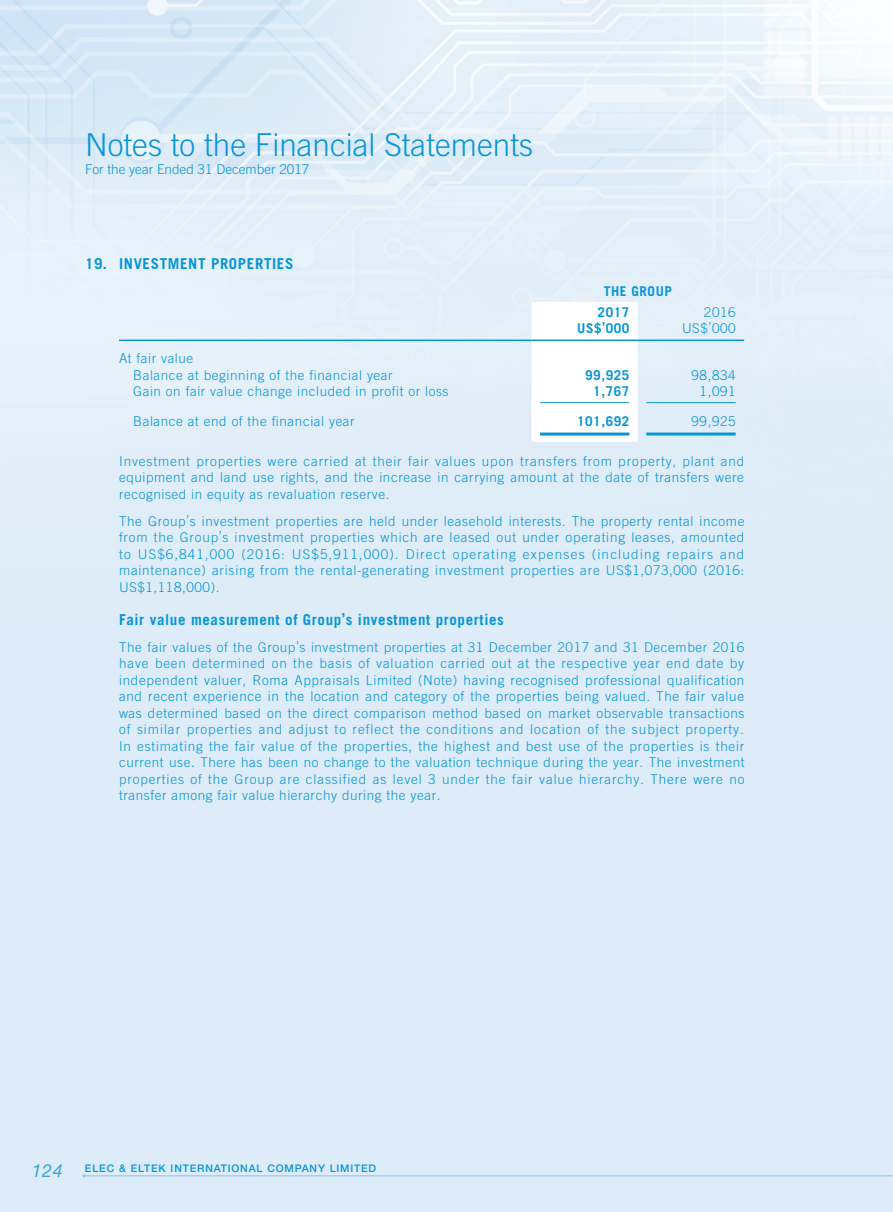
<style>
.page{position:relative;width:893px;height:1212px;background:#fff}
.page>*{position:absolute;margin:0;border:0;box-sizing:border-box;transform-origin:0 0}
.t1{font:300 31.5px "Trade Gothic LT Std";color:#0696d7}
._4__副標題{font:700 15px "Trade Gothic LT Std";letter-spacing:.04em;color:#0696d7}
._3__標題{font:700 15px "Trade Gothic LT Std";letter-spacing:.04em;color:#0696d7}
._1__內文{font:300 13.5px/16.5px "Trade Gothic LT Std";letter-spacing:.04em;color:#0696d7;text-align:justify}
._1__內文-2{font:700 13.5px "Trade Gothic LT Std";letter-spacing:.04em;color:#0696d7}
._1__內文-3{font:300 13.5px "Trade Gothic LT Std";color:#0696d7}
.t2{font:500 10.5px "Helvetica Neue LT Std";letter-spacing:.08em;color:#0696d7}
.s1{font-weight:400;font-style:italic;font-size:18px;color:#3aa5dd}
</style>
<div class="page">
<img style="left:0;top:0;width:892px;height:1212px">
<hr style="left:84px;top:1175px;width:808px;height:1px;background:#8cc0e8">
<svg style="left:531px;top:302px;width:107px;height:140px"></svg>
<hr style="left:119px;top:339px;width:412px;height:2px;background:#0696d7">
<hr style="left:531px;top:339px;width:107px;height:2px;background:#0696d7">
<hr style="left:638px;top:339px;width:106px;height:2px;background:#0696d7">
<hr style="left:540px;top:402px;width:89px;height:1px;background:#0696d7">
<hr style="left:646px;top:402px;width:90px;height:1px;background:#0696d7">
<hr style="left:540px;top:432px;width:89px;height:3px;background:#0696d7">
<hr style="left:646px;top:432px;width:90px;height:3px;background:#0696d7">
<h1 class="t1" style="left:85px;top:126px;width:450px">Notes to the Financial Statements</h1>
<p class="_1__內文-3" style="left:85px;top:161px;width:226px">For the year Ended 31 December 2017</p>
<p class="_3__標題" style="left:85px;top:254px;width:210px">19. INVESTMENT PROPERTIES</p>
<p class="_1__內文-2" style="left:604px;top:282px;width:70px">THE GROUP</p>
<p class="_1__內文-2" style="left:598px;top:303px;width:33px">2017</p>
<p class="_1__內文" style="left:704px;top:303px;width:33px">2016</p>
<p class="_1__內文-2" style="left:577px;top:320px;width:54px">US$’000</p>
<p class="_1__內文" style="left:682px;top:320px;width:55px">US$’000</p>
<p class="_1__內文" style="left:119px;top:350px;width:76px">At fair value</p>
<p class="_1__內文" style="left:133px;top:366px;width:261px">Balance at beginning of the financial year</p>
<p class="_1__內文-2" style="left:585px;top:366px;width:46px">99,925</p>
<p class="_1__內文" style="left:691px;top:366px;width:46px">98,834</p>
<p class="_1__內文" style="left:133px;top:383px;width:317px">Gain on fair value change included in profit or loss</p>
<p class="_1__內文-2" style="left:593px;top:383px;width:38px">1,767</p>
<p class="_1__內文" style="left:700px;top:383px;width:38px">1,091</p>
<p class="_1__內文" style="left:133px;top:413px;width:223px">Balance at end of the financial year</p>
<p class="_1__內文-2" style="left:577px;top:413px;width:54px">101,692</p>
<p class="_1__內文" style="left:691px;top:413px;width:46px">99,925</p>
<p class="_1__內文" style="left:119px;top:452px;width:627px">Investment properties were carried at their fair values upon transfers from property, plant and equipment and land use rights, and the increase in carrying amount at the date of transfers were recognised in equity as revaluation reserve.</p>
<p class="_1__內文" style="left:119px;top:512px;width:627px">The Group’s investment properties are held under leasehold interests. The property rental income from the Group’s investment properties which are leased out under operating leases, amounted to US$6,841,000 (2016: US$5,911,000). Direct operating expenses (including repairs and maintenance) arising from the rental-generating investment properties are US$1,073,000 (2016:<br>US$1,118,000).</p>
<p class="_4__副標題" style="left:119px;top:610px;width:386px">Fair value measurement of Group’s investment properties</p>
<p class="_1__內文" style="left:119px;top:639px;width:627px">The fair values of the Group’s investment properties at 31 December 2017 and 31 December 2016 have been determined on the basis of valuation carried out at the respective year end date by independent valuer, Roma Appraisals Limited (Note) having recognised professional qualification and recent experience in the location and category of the properties being valued. The fair value was determined based on the direct comparison method based on market observable transactions of similar properties and adjust to reflect the conditions and location of the subject property.<br>In estimating the fair value of the properties, the highest and best use of the properties is their current use. There has been no change to the valuation technique during the year. The investment properties of the Group are classified as level 3 under the fair value hierarchy. There were no transfer among fair value hierarchy during the year.</p>
<p class="t2" style="left:32px;top:1162px;width:346px"><span class="s1">124</span> ELEC &amp; ELTEK INTERNATIONAL COMPANY LIMITED</p>
</div>
